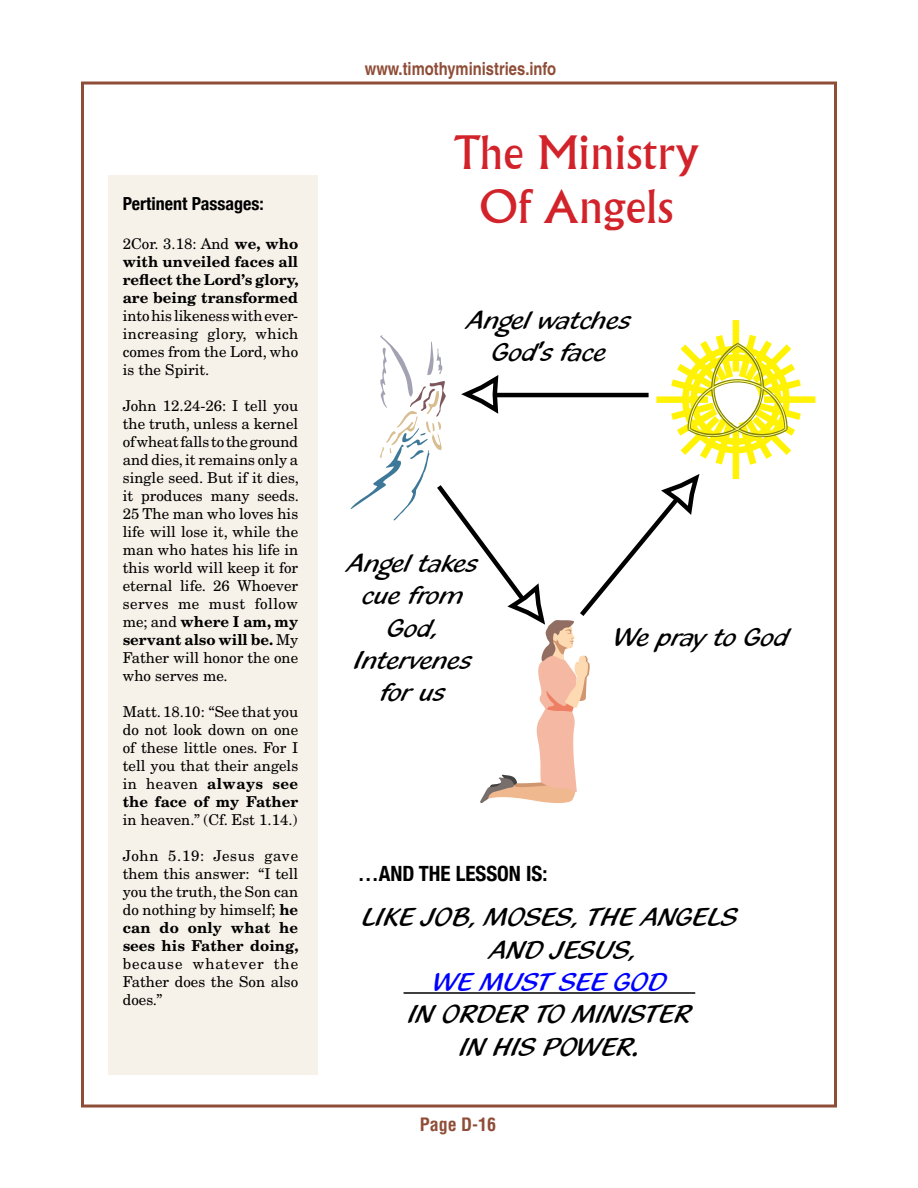
<style>
.page{position:relative;width:918px;height:1188px;background:#fff}
.page>*{position:absolute;margin:0;border:0;box-sizing:border-box;transform-origin:0 0}
.t1{font:45px/54px "Albertus";color:#d2232a;text-align:center}
.t2{font:27px/32.4px "Blacklight D";color:#000;text-align:center}
.t3{font:27px "Blacklight D";color:#00f}
.t4{font:700 condensed 21px "Helvetica Neue";color:#000}
.t5{font:700 condensed 18px "Helvetica";color:#8f4d37}
.t6{font:700 condensed 18px "Helvetica Neue";color:#000}
.t7{font:700 condensed 18px "Helvetica";color:#8f4d37}
.t8{font:15px/18px "New Century Schlbk";color:#000;text-align:justify}
.t9{font:700 15px/18px "New Century Schlbk";color:#000;text-align:justify}
.s1{font-weight:400}
.s2{font-weight:700}
</style>
<div class="page">
<div style="left:108px;top:176px;width:210px;height:899px;background:#f7f2e9"></div>
<svg style="left:351px;top:320px;width:465px;height:483px"></svg>
<hr style="left:404px;top:992px;width:291px;height:2px;background:#000">
<p class="t6" style="left:123px;top:192px;width:142px">Pertinent Passages:</p>
<p class="t9" style="left:123px;top:235px;width:177px"><span class="s1">2Cor. 3.18: And</span> we, who with unveiled faces all reflect the Lord’s glory, are being transformed</p>
<p class="t8" style="left:123px;top:307px;width:177px">into his likeness with ever&shy;increasing glory, which comes from the Lord, who is the Spirit.</p>
<p class="t8" style="left:123px;top:397px;width:178px">John 12.24-26: I tell you the truth, unless a kernel of wheat falls to the ground and dies, it remains only a single seed. But if it dies, it produces many seeds.<br>25 The man who loves his life will lose it, while the man who hates his life in this world will keep it for eternal life. 26 Whoever serves me must follow me; and <span class="s2">where I am, my servant also will be.</span> My Father will honor the one who serves me.</p>
<p class="t8" style="left:123px;top:703px;width:177px">Matt. 18.10: “See that you do not look down on one of these little ones. For I tell you that their angels in heaven <span class="s2">always see the face of my Father</span></p>
<p class="t8" style="left:123px;top:811px;width:176px">in heaven.” (Cf. Est 1.14.)</p>
<p class="t8" style="left:123px;top:847px;width:177px">John 5.19: Jesus gave them this answer: “I tell you the truth, the Son can do nothing by himself; <span class="s2">he can do only what he sees his Father doing,</span></p>
<p class="t8" style="left:123px;top:955px;width:177px">because whatever the Father does the Son also does.”</p>
<p class="t5" style="left:365px;top:57px;width:193px">www.timothyministries.info</p>
<h1 class="t1" style="left:453px;top:126px;width:248px">The Ministry<br>Of Angels</h1>
<h2 class="t2" style="left:468px;top:304px;width:164px">Angel watches<br>God's face</h2>
<h2 class="t2" style="left:348px;top:547px;width:131px">Angel takes cue from<br>God,<br>Intervenes for us</h2>
<h2 class="t2" style="left:614px;top:621px;width:176px">We pray to God</h2>
<h3 class="t4" style="left:358px;top:861px;width:191px">…AND THE LESSON IS:</h3>
<h2 class="t2" style="left:491px;top:901px;width:249px;text-align:left;text-indent:-128px">LIKE JOB, MOSES, THE ANGELS<br>AND JESUS,</h2>
<h2 class="t3" style="left:433px;top:965px;width:235px">WE MUST SEE GOD</h2>
<h2 class="t2" style="left:409px;top:998px;width:284px">IN ORDER TO MINISTER<br>IN HIS POWER.</h2>
<p class="t7" style="left:420px;top:1113px;width:78px">Page D-16</p>
</div>
